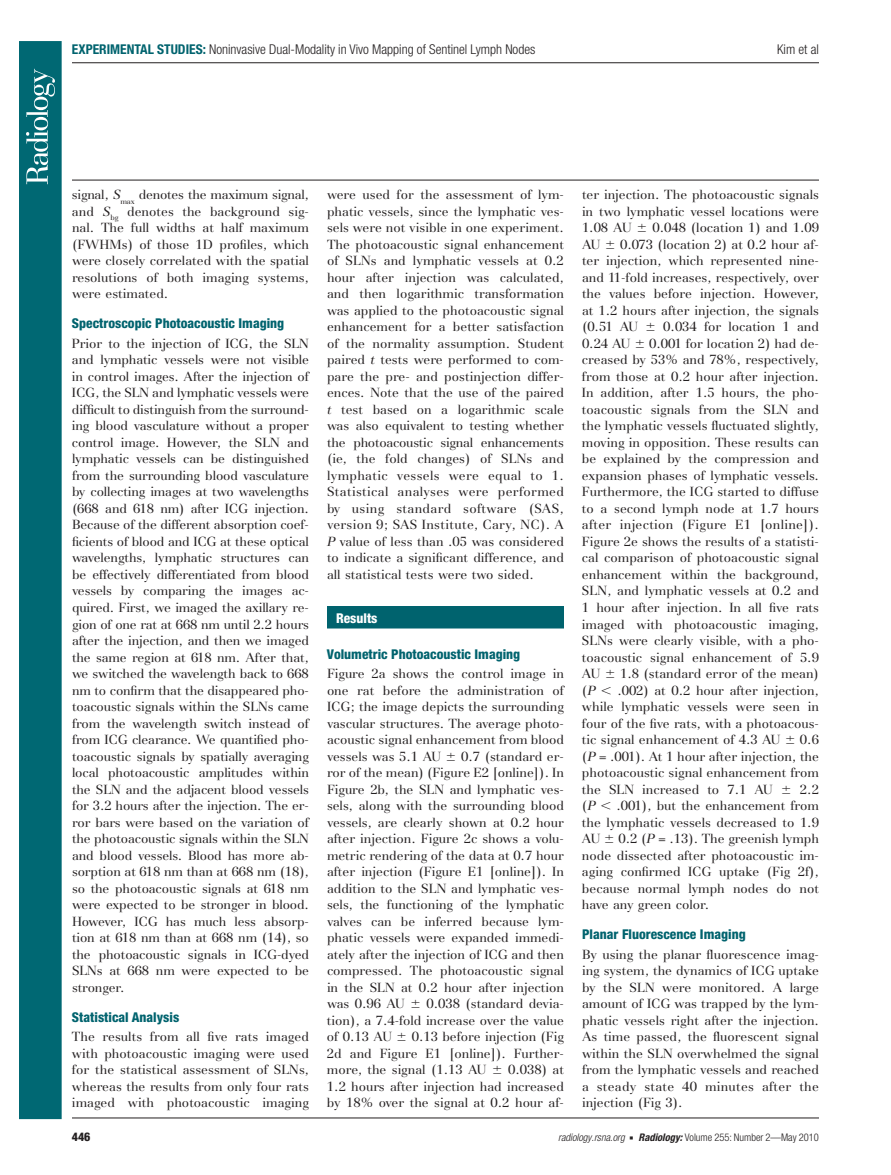
<style>
.page{position:relative;width:891px;height:1175px;background:#fff}
.page>*{position:absolute;margin:0;border:0;box-sizing:border-box;transform-origin:0 0}
.t1{font:800 condensed 13.5px "Helvetica Neue";color:#00636e}
.t2{font:300 condensed 13.5px "Helvetica Neue";color:#231f20}
.t3{font:800 condensed 13.5px "Helvetica Neue";color:#fff}
.t4{font:13.2px/16.5px "AT Basilia";color:#231f20;text-align:justify}
.t5{font:800 condensed 12px "Helvetica Neue";color:#231f20}
.t6{font:300 condensed 10.5px "Helvetica Neue";color:#231f20}
.s1{font-weight:700;color:#00636e}
.s2{font-style:italic}
.s3{font-family:"Universal Greekwith Math Pi"}
.s4{font-family:"Universal Newswith Comm Pi";font-weight:400;font-stretch:normal;font-size:6px}
.s5{font-weight:700;font-style:italic}
</style>
<div class="page">
<div style="left:19px;top:41px;width:43px;height:1078px;background:#006873;border:2px solid #006873"></div>
<svg style="left:26px;top:69px;width:29px;height:115px"></svg>
<hr style="left:72px;top:180px;width:747px;height:1px;background:#231f20">
<hr style="left:72px;top:1117px;width:747px;height:1px;background:#231f20">
<hr style="left:72px;top:62px;width:747px;height:1px;background:#231f20">
<div style="left:327px;top:606px;width:237px;height:22px;background:#00636e"></div>
<p class="t2" style="left:72px;top:44px;width:465px"><span class="s1">EXPERIMENTAL STUDIES:</span> Noninvasive Dual-Modality in Vivo Mapping of Sentinel Lymph Nodes</p>
<p class="t2" style="left:777px;top:44px;width:43px">Kim et al</p>
<p class="t4" style="left:72px;top:188px;width:239px">signal, <span class="s2">S</span><sub>max</sub> denotes the maximum signal, and <span class="s2">S</span><sub>bg</sub> denotes the background sig&shy;nal. The full widths at half maximum (FWHMs) of those 1D profiles, which were closely correlated with the spatial resolutions of both imaging systems, were estimated.</p>
<p class="t1" style="left:72px;top:319px;width:214px">Spectroscopic Photoacoustic Imaging</p>
<p class="t4" style="left:72px;top:336px;width:239px">Prior to the injection of ICG, the SLN and lymphatic vessels were not visible in control images. After the injection of ICG, the SLN and lymphatic vessels were difficult to distinguish from the surround&shy;ing blood vasculature without a proper control image. However, the SLN and lymphatic vessels can be distinguished from the surrounding blood vasculature by collecting images at two wavelengths (668 and 618 nm) after ICG injection.<br>Because of the different absorption coef&shy;ficients of blood and ICG at these optical wavelengths, lymphatic structures can be effectively differentiated from blood vessels by comparing the images ac&shy;quired. First, we imaged the axillary re&shy;gion of one rat at 668 nm until 2.2 hours after the injection, and then we imaged the same region at 618 nm. After that, we switched the wavelength back to 668 nm to confirm that the disappeared pho&shy;toacoustic signals within the SLNs came from the wavelength switch instead of from ICG clearance. We quantified pho&shy;toacoustic signals by spatially averaging local photoacoustic amplitudes within the SLN and the adjacent blood vessels for 3.2 hours after the injection. The er&shy;ror bars were based on the variation of the photoacoustic signals within the SLN and blood vessels. Blood has more ab&shy;sorption at 618 nm than at 668 nm ( 18 ), so the photoacoustic signals at 618 nm were expected to be stronger in blood.<br>However, ICG has much less absorp&shy;tion at 618 nm than at 668 nm ( 14 ), so the photoacoustic signals in ICG-dyed SLNs at 668 nm were expected to be stronger.</p>
<p class="t1" style="left:72px;top:1012px;width:109px">Statistical Analysis</p>
<p class="t4" style="left:72px;top:1029px;width:239px">The results from all five rats imaged with photoacoustic imaging were used for the statistical assessment of SLNs, whereas the results from only four rats imaged with photoacoustic imaging</p>
<p class="t4" style="left:327px;top:188px;width:239px">were used for the assessment of lym&shy;phatic vessels, since the lymphatic ves&shy;sels were not visible in one experiment.<br>The photoacoustic signal enhancement of SLNs and lymphatic vessels at 0.2 hour after injection was calculated, and then logarithmic transformation was applied to the photoacoustic signal enhancement for a better satisfaction of the normality assumption. Student paired <span class="s2">t</span> tests were performed to com&shy;pare the pre- and postinjection differ&shy;ences. Note that the use of the paired <span class="s2">t</span> test based on a logarithmic scale was also equivalent to testing whether the photoacoustic signal enhancements (ie, the fold changes) of SLNs and lymphatic vessels were equal to 1.<br>Statistical analyses were performed by using standard software (SAS, version 9; SAS Institute, Cary, NC). A <span class="s2">P</span> value of less than .05 was considered to indicate a significant difference, and all statistical tests were two sided.</p>
<p class="t3" style="left:336px;top:613px;width:43px">Results</p>
<p class="t1" style="left:327px;top:649px;width:195px">Volumetric Photoacoustic Imaging</p>
<p class="t4" style="left:327px;top:666px;width:239px">Figure 2a shows the control image in one rat before the administration of ICG; the image depicts the surrounding vascular structures. The average photo&shy;acoustic signal enhancement from blood vessels was 5.1 AU <span class="s3">6</span> 0.7 (standard er&shy;ror of the mean) (Figure E2 [online]). In Figure 2b , the SLN and lymphatic ves&shy;sels, along with the surrounding blood vessels, are clearly shown at 0.2 hour after injection. Figure 2c shows a volu&shy;metric rendering of the data at 0.7 hour after injection (Figure E1 [online]). In addition to the SLN and lymphatic ves&shy;sels, the functioning of the lymphatic valves can be inferred because lym&shy;phatic vessels were expanded immedi&shy;ately after the injection of ICG and then compressed. The photoacoustic signal in the SLN at 0.2 hour after injection was 0.96 AU <span class="s3">6</span> 0.038 (standard devia&shy;tion), a 7.4-fold increase over the value of 0.13 AU <span class="s3">6</span> 0.13 before injection ( Fig 2d and Figure E1 [online]). Further&shy;more, the signal (1.13 AU <span class="s3">6</span> 0.038) at 1.2 hours after injection had increased by 18% over the signal at 0.2 hour af-</p>
<p class="t4" style="left:582px;top:188px;width:239px">ter injection. The photoacoustic signals in two lymphatic vessel locations were 1.08 AU <span class="s3">6</span> 0.048 (location 1) and 1.09<br>AU <span class="s3">6</span> 0.073 (location 2) at 0.2 hour af&shy;ter injection, which represented nine&shy;and 11-fold increases, respectively, over the values before injection. However, at 1.2 hours after injection, the signals (0.51 AU <span class="s3">6</span> 0.034 for location 1 and 0.24 AU <span class="s3">6</span> 0.001 for location 2) had de&shy;creased by 53% and 78%, respectively, from those at 0.2 hour after injection.<br>In addition, after 1.5 hours, the pho&shy;toacoustic signals from the SLN and the lymphatic vessels fluctuated slightly, moving in opposition. These results can be explained by the compression and expansion phases of lymphatic vessels.<br>Furthermore, the ICG started to diffuse to a second lymph node at 1.7 hours after injection (Figure E1 [online]).<br>Figure 2e shows the results of a statisti&shy;cal comparison of photoacoustic signal enhancement within the background, SLN, and lymphatic vessels at 0.2 and 1 hour after injection. In all five rats imaged with photoacoustic imaging, SLNs were clearly visible, with a pho&shy;toacoustic signal enhancement of 5.9<br>AU <span class="s3">6</span> 1.8 (standard error of the mean) ( <span class="s2">P</span> <span class="s3">,</span> .002) at 0.2 hour after injection, while lymphatic vessels were seen in four of the five rats, with a photoacous&shy;tic signal enhancement of 4.3 AU <span class="s3">6</span> 0.6 ( <span class="s2">P</span> = .001). At 1 hour after injection, the photoacoustic signal enhancement from the SLN increased to 7.1 AU <span class="s3">6</span> 2.2 ( <span class="s2">P</span> <span class="s3">,</span> .001), but the enhancement from the lymphatic vessels decreased to 1.9<br>AU <span class="s3">6</span> 0.2 ( <span class="s2">P</span> = .13). The greenish lymph node dissected after photoacoustic im&shy;aging confirmed ICG uptake ( Fig 2f ), because normal lymph nodes do not have any green color.</p>
<p class="t1" style="left:582px;top:929px;width:165px">Planar Fluorescence Imaging</p>
<p class="t4" style="left:582px;top:947px;width:239px">By using the planar fluorescence imag&shy;ing system, the dynamics of ICG uptake by the SLN were monitored. A large amount of ICG was trapped by the lym&shy;phatic vessels right after the injection.<br>As time passed, the fluorescent signal within the SLN overwhelmed the signal from the lymphatic vessels and reached a steady state 40 minutes after the injection ( Fig 3 ).</p>
<p class="t5" style="left:72px;top:1132px;width:20px">446</p>
<p class="t6" style="left:558px;top:1133px;width:262px"><span class="s2">radiology.rsna.org</span> <span class="s4">n</span> <span class="s5">Radiology:</span> Volume 255: Number 2—May 2010</p>
</div>
